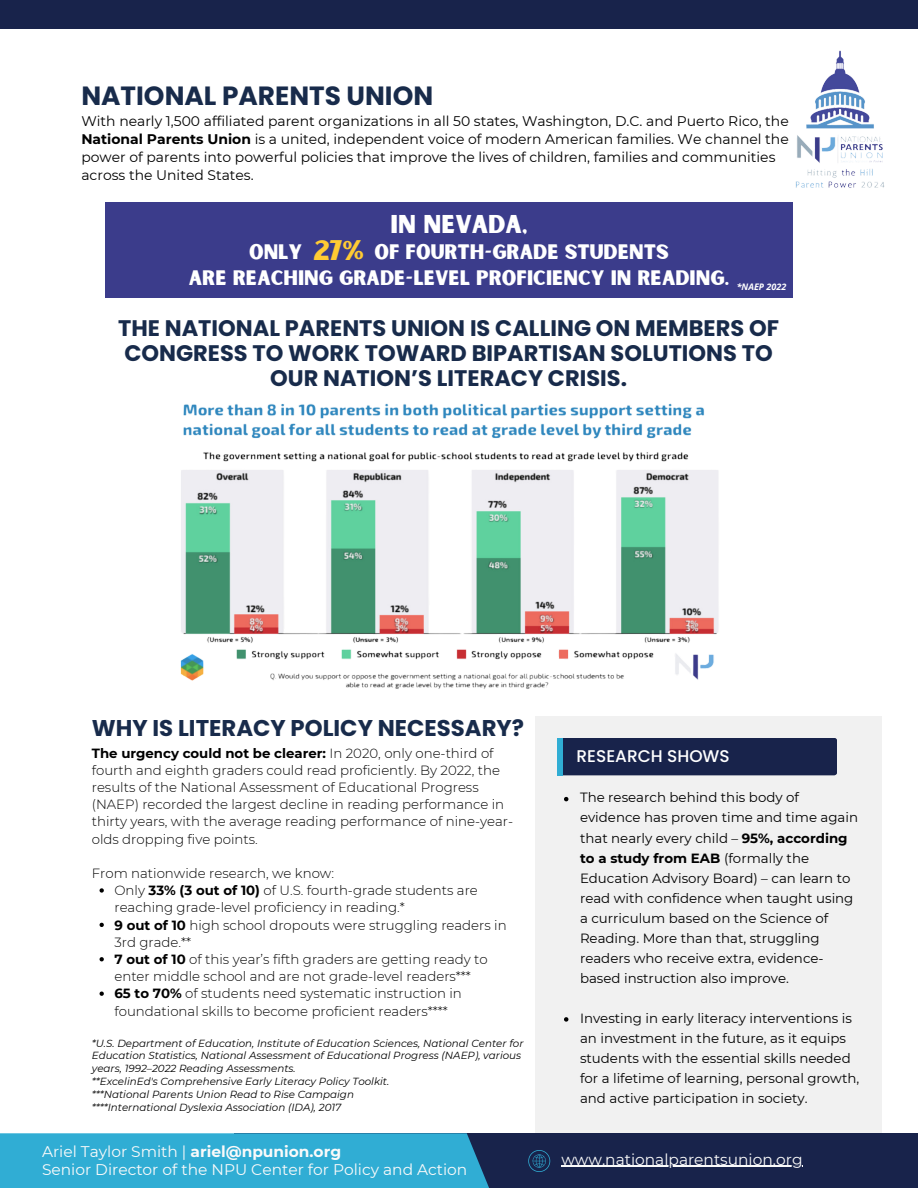
<style>
.page{position:relative;width:918px;height:1188px;background:#fff}
.page>*{position:absolute;margin:0;border:0;box-sizing:border-box;transform-origin:0 0}
.t1{font:27.15px "Sunborn Sans One";color:#ffcb33}
.t2{font:700 26.4px "Poppins";color:#182b4b}
.t3{font:24.6px "Sunborn Sans One";color:#fff}
.t4{font:700 22.8px "Poppins";color:#182b4b}
.t5{font:700 22.5px/24.8px "Poppins";color:#182b4b;text-align:center}
.t6{font:20.1px/25.8px "Sunborn Sans One";color:#fff}
.t7{font:500 16.95px "Poppins";color:#fff}
.t8{font:15.45px/18px "Montserrat";color:#fafafa}
.t9{font:13.95px/18px "Montserrat";color:#000;text-align:justify}
.t10{font:300 13.35px/17.2px "Montserrat";color:#000}
.t11{font:13.35px/20.1px "Montserrat";color:#000}
.t12{font:italic 10.35px/12.9px "Montserrat";color:#000}
.t13{font:italic 700 9px "Open Sans";color:#fff}
.s1{font-weight:700}
</style>
<div class="page">
<img style="left:180px;top:403px;width:551px;height:314px">
<div style="left:536px;top:717px;width:346px;height:471px;background:#f1f1f1"></div>
<div style="left:557px;top:738px;width:280px;height:37px;background:#18234b;border-radius:3px"></div>
<div style="left:557px;top:738px;width:6px;height:37px;background:#30add4"></div>
<img style="left:796px;top:50px;width:88px;height:138px">
<div style="left:0;top:0;width:918px;height:29px;background:#18234b"></div>
<div style="left:234px;top:1133px;width:684px;height:55px;background:#18234b"></div>
<svg style="left:0;top:1133px;width:650px;height:55px;fill:#30add4"></svg>
<svg style="left:528px;top:1150px;width:22px;height:22px"></svg>
<div style="left:105px;top:202px;width:687px;height:96px;background:#3b3c8b"></div>
<svg style="left:564px;top:797px;width:4px;height:4px"></svg>
<svg style="left:564px;top:1017px;width:4px;height:5px"></svg>
<svg style="left:100px;top:888px;width:4px;height:5px"></svg>
<svg style="left:100px;top:923px;width:4px;height:4px"></svg>
<svg style="left:100px;top:957px;width:4px;height:4px"></svg>
<svg style="left:100px;top:992px;width:4px;height:4px"></svg>
<hr style="left:561px;top:1166px;width:242px;height:1px;background:#fafafa">
<h3 class="t2" style="left:81px;top:78px;width:353px">NATIONAL PARENTS UNION</h3>
<h2 class="t9" style="left:81px;top:112px;width:709px">With nearly 1,500 affiliated parent organizations in all 50 states, Washington, D.C. and Puerto Rico, the <span class="s1">National Parents Union</span> is a united, independent voice of modern American families. We channel the power of parents into powerful policies that improve the lives of children, families and communities</h2>
<p class="t9" style="left:81px;top:166px;width:174px">across the United States.</p>
<h6 class="t3" style="left:391px;top:209px;width:138px">IN NEVADA,</h6>
<p class="t1" style="left:313px;top:233px;width:52px">27%</p>
<h6 class="t6" style="left:189px;top:240px;width:542px;text-indent:186px">OF FOURTH-GRADE STUDENTS<br>ARE REACHING GRADE-LEVEL PROFICIENCY IN READING.</h6>
<h6 class="t6" style="left:249px;top:240px;width:55px">ONLY</h6>
<p class="t13" style="left:737px;top:281px;width:51px">*NAEP 2022</p>
<p class="t5" style="left:118px;top:316px;width:662px">THE NATIONAL PARENTS UNION IS CALLING ON MEMBERS OF<br>CONGRESS TO WORK TOWARD BIPARTISAN SOLUTIONS TO<br>OUR NATION’S LITERACY CRISIS.</p>
<p class="t4" style="left:92px;top:713px;width:434px">WHY IS LITERACY POLICY NECESSARY?</p>
<h3 class="t10" style="left:92px;top:744px;width:423px"><span class="s1">The urgency could not be clearer:</span> In 2020, only one-third of fourth and eighth graders could read proficiently. By 2022, the results of the National Assessment of Educational Progress (NAEP) recorded the largest decline in reading performance in thirty years, with the average reading performance of nine-year&shy;olds dropping five points.</h3>
<h5 class="t10" style="left:92px;top:865px;width:244px">From nationwide research, we know:</h5>
<p class="t10" style="left:114px;top:882px;width:365px">Only <span class="s1">33% (3 out of 10)</span> of U.S. fourth-grade students are reaching grade-level proficiency in reading.*</p>
<p class="t10" style="left:114px;top:916px;width:394px"><span class="s1">9 out of 10</span> high school dropouts were struggling readers in<br>3rd grade.**</p>
<p class="t10" style="left:114px;top:951px;width:375px"><span class="s1">7 out of 10</span> of this year’s fifth graders are getting ready to enter middle school and are not grade-level readers***</p>
<p class="t10" style="left:114px;top:985px;width:349px"><span class="s1">65 to 70%</span> of students need systematic instruction in foundational skills to become proficient readers****</p>
<p class="t12" style="left:92px;top:1036px;width:433px">*U.S. Department of Education, Institute of Education Sciences, National Center for<br>Education Statistics, National Assessment of Educational Progress (NAEP), various years, 1992–2022 Reading Assessments.</p>
<p class="t12" style="left:92px;top:1075px;width:299px">**ExcelinEd's Comprehensive Early Literacy Policy Toolkit.</p>
<p class="t12" style="left:92px;top:1088px;width:264px">***National Parents Union Read to Rise Campaign</p>
<p class="t12" style="left:92px;top:1101px;width:251px">****International Dyslexia Association (IDA), 2017</p>
<p class="t8" style="left:42px;top:1142px;width:427px">Ariel Taylor Smith | <span class="s1">ariel@npunion.org<br></span>Senior Director of the NPU Center for Policy and Action</p>
<h4 class="t7" style="left:577px;top:745px;width:155px">RESEARCH SHOWS</h4>
<p class="t11" style="left:580px;top:788px;width:280px">The research behind this body of evidence has proven time and time again that nearly every child – <span class="s1">95%, according to a study from EAB</span> (formally the Education Advisory Board) – can learn to read with confidence when taught using a curriculum based on the Science of Reading. More than that, struggling readers who receive extra, evidence&shy;based instruction also improve.</p>
<p class="t11" style="left:580px;top:1008px;width:281px">Investing in early literacy interventions is an investment in the future, as it equips students with the essential skills needed for a lifetime of learning, personal growth, and active participation in society.</p>
<p class="t8" style="left:561px;top:1150px;width:243px">www.nationalparentsunion.org</p>
</div>
